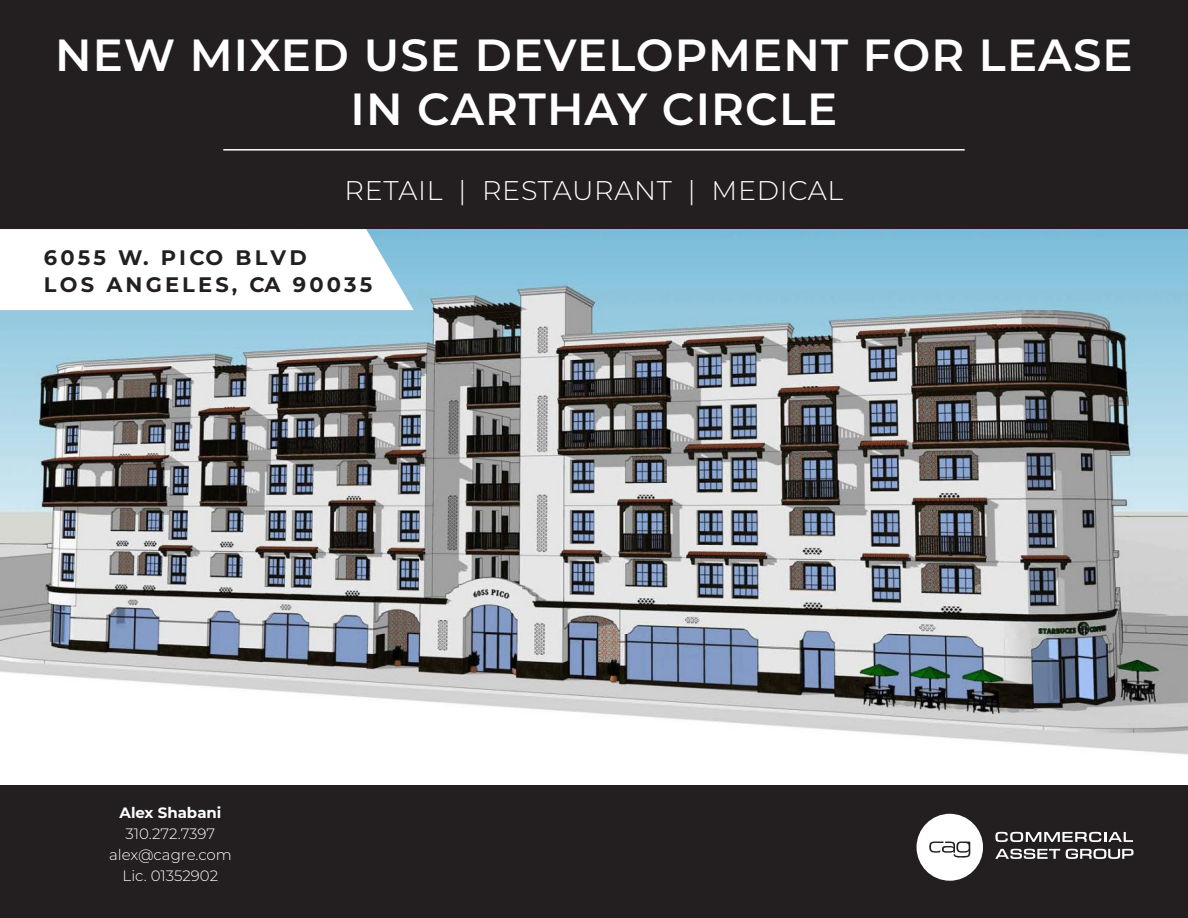
<style>
.page{position:relative;width:1188px;height:918px;background:#231f20}
.page>*{position:absolute;margin:0;border:0;box-sizing:border-box;transform-origin:0 0}
.t1{font:600 45px/54px "Montserrat";letter-spacing:.025em;color:#fff;text-align:center}
.t2{font:300 27px "Montserrat";letter-spacing:.025em;color:#fff}
.t3{font:700 21px "Montserrat";letter-spacing:.15em;color:#231f20}
.Body{font:300 15px "Montserrat";color:#fff}
.Body-2{font:700 15px "Montserrat";color:#fff}
</style>
<div class="page">
<img style="left:0;top:229px;width:1188px;height:555px">
<svg style="left:917px;top:814px;width:66px;height:67px"></svg>
<svg style="left:995px;top:849px;width:65px;height:10px"></svg>
<svg style="left:1066px;top:849px;width:68px;height:10px"></svg>
<svg style="left:995px;top:832px;width:138px;height:10px"></svg>
<div style="left:0;top:229px;width:414px;height:81px;background:#fff"></div>
<hr style="left:223px;top:149px;width:742px;height:2px;background:#fff">
<p class="t1" style="left:55px;top:26px;width:1079px">NEW MIXED USE DEVELOPMENT FOR LEASE<br>IN CARTHAY CIRCLE</p>
<p class="t2" style="left:345px;top:172px;width:500px">RETAIL | RESTAURANT | MEDICAL</p>
<p class="t3" style="left:44px;top:243px;width:264px">6055 W. PICO BLVD</p>
<p class="t3" style="left:44px;top:270px;width:330px">LOS ANGELES, CA 90035</p>
<p class="Body-2" style="left:120px;top:802px;width:103px">Alex Shabani</p>
<p class="Body" style="left:126px;top:823px;width:91px">310.272.7397</p>
<p class="Body" style="left:109px;top:844px;width:124px">alex@cagre.com</p>
<p class="Body" style="left:123px;top:865px;width:97px">Lic. 01352902</p>
</div>
